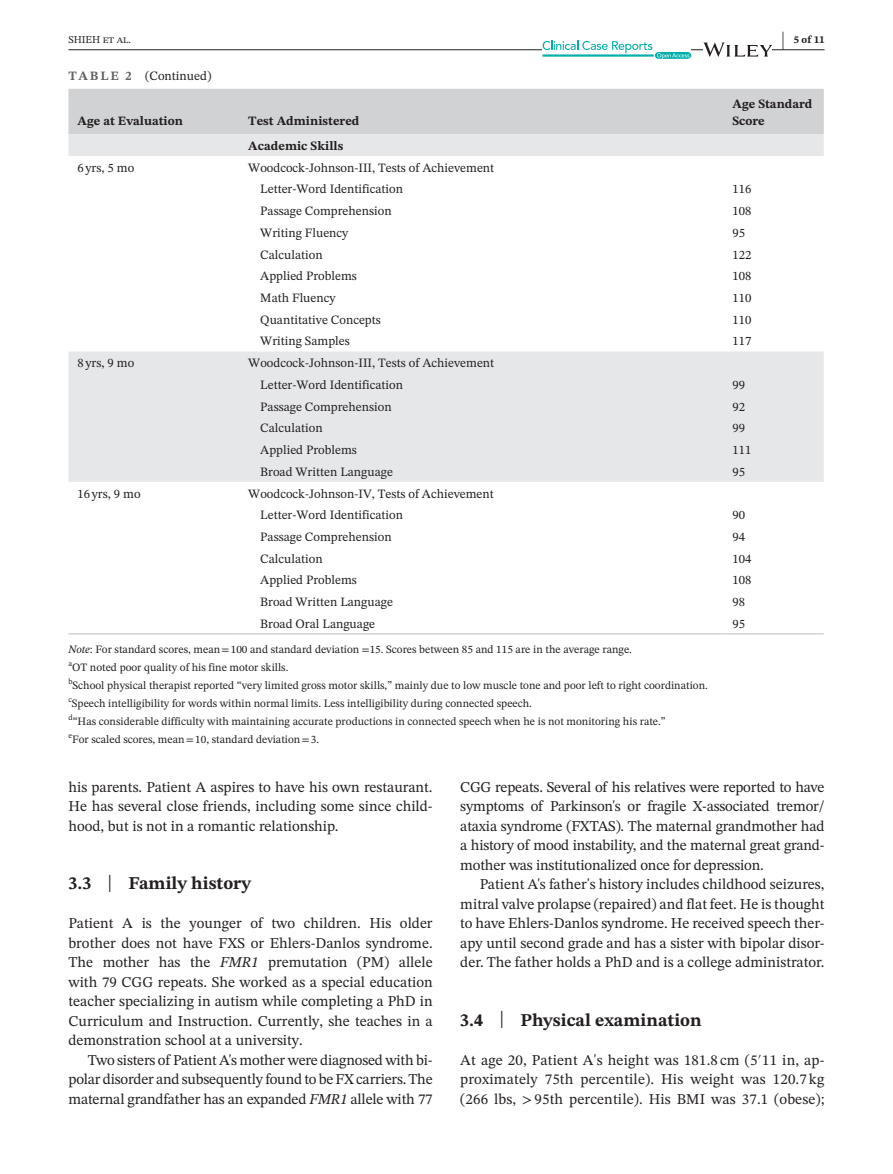
<style>
.page{position:relative;width:893px;height:1174px;background:#fff}
.page>*{position:absolute;margin:0;border:0;box-sizing:border-box;transform-origin:0 0}
.t1{font:700 21px "STIX Two Text";color:#231f20;scale:.42 1}
.t2{font:700 18px "STIX Two Text";color:#231f20}
.t3{font:15px/19.5px "STIX Two Text";color:#231f20;text-align:justify}
.t4{font:12.75px/21.8px "STIX Two Text";color:#231f20}
.t5{font:700 12.75px/17.2px "STIX Two Text";color:#231f20}
.t6{font:11.25px "STIX Two Text";color:#231f20}
.t7{font:10.5px "STIX Two Text";color:#231f20}
.t8{font:700 10.5px "STIX Two Text";color:#231f20}
.t9{font:7.8px "STIX Two Text";color:#231f20}
.s1{font-weight:700;color:#636366}
.s2{font-style:italic}
.s3{font-family:"STIX"}
.s4{font-weight:400;font-size:23.7px}
</style>
<div class="page">
<hr style="left:68px;top:49px;width:756px;height:1px;background:#231f20">
<svg style="left:542px;top:41px;width:149px;height:18px"></svg>
<svg style="left:703px;top:43px;width:69px;height:14px"></svg>
<div style="left:68px;top:89px;width:756px;height:45px;background:#d1d2d4"></div>
<svg style="left:68px;top:134px;width:756px;height:348px"></svg>
<hr style="left:68px;top:633px;width:171px;height:1px;background:#d1d2d4">
<hr style="left:239px;top:633px;width:484px;height:1px;background:#d1d2d4">
<hr style="left:723px;top:633px;width:101px;height:1px;background:#d1d2d4">
<h1 class="t1" style="left:782px;top:24px;width:8px">|</h1>
<p class="t7" style="left:68px;top:32px;width:64px">SHIEH et al.</p>
<p class="t8" style="left:794px;top:32px;width:32px">5 of 11</p>
<p class="t4" style="left:68px;top:65px;width:144px"><span class="s1">TABLE 2</span> (Continued)</p>
<p class="t5" style="left:77px;top:112px;width:107px">Age at Evaluation</p>
<p class="t5" style="left:248px;top:112px;width:113px">Test Administered</p>
<p class="t5" style="left:248px;top:137px;width:97px">Academic Skills</p>
<p class="t4" style="left:77px;top:156px;width:58px">6 yrs, 5 mo</p>
<p class="t4" style="left:260px;top:156px;width:235px;text-indent:-12px">Woodcock-Johnson-III, Tests of Achievement<br>Letter-Word Identification</p>
<p class="t5" style="left:732px;top:95px;width:82px">Age Standard<br>Score</p>
<p class="t4" style="left:732px;top:178px;width:20px">116</p>
<p class="t4" style="left:260px;top:200px;width:133px">Passage Comprehension</p>
<p class="t4" style="left:732px;top:200px;width:20px">108</p>
<p class="t4" style="left:260px;top:222px;width:90px">Writing Fluency</p>
<p class="t4" style="left:732px;top:222px;width:14px">95</p>
<p class="t4" style="left:260px;top:243px;width:64px">Calculation</p>
<p class="t4" style="left:732px;top:243px;width:20px">122</p>
<p class="t4" style="left:260px;top:265px;width:98px">Applied Problems</p>
<p class="t4" style="left:732px;top:265px;width:20px">108</p>
<p class="t4" style="left:260px;top:287px;width:77px">Math Fluency</p>
<p class="t4" style="left:732px;top:287px;width:20px">110</p>
<p class="t4" style="left:260px;top:308px;width:122px">Quantitative Concepts</p>
<p class="t4" style="left:732px;top:308px;width:20px">110</p>
<p class="t4" style="left:260px;top:330px;width:91px">Writing Samples</p>
<p class="t4" style="left:732px;top:330px;width:20px">117</p>
<p class="t4" style="left:77px;top:352px;width:58px">8 yrs, 9 mo</p>
<p class="t4" style="left:260px;top:352px;width:235px;text-indent:-12px">Woodcock-Johnson-III, Tests of Achievement<br>Letter-Word Identification</p>
<p class="t4" style="left:732px;top:374px;width:14px">99</p>
<p class="t4" style="left:260px;top:395px;width:133px">Passage Comprehension</p>
<p class="t4" style="left:732px;top:395px;width:14px">92</p>
<p class="t4" style="left:260px;top:417px;width:64px">Calculation</p>
<p class="t4" style="left:732px;top:417px;width:14px">99</p>
<p class="t4" style="left:260px;top:439px;width:98px">Applied Problems</p>
<p class="t4" style="left:732px;top:439px;width:20px">111</p>
<p class="t4" style="left:260px;top:460px;width:134px">Broad Written Language</p>
<p class="t4" style="left:732px;top:460px;width:14px">95</p>
<p class="t4" style="left:77px;top:482px;width:65px">16 yrs, 9 mo</p>
<p class="t4" style="left:260px;top:482px;width:235px;text-indent:-12px">Woodcock-Johnson-IV, Tests of Achievement<br>Letter-Word Identification</p>
<p class="t4" style="left:732px;top:504px;width:14px">90</p>
<p class="t4" style="left:260px;top:526px;width:133px">Passage Comprehension</p>
<p class="t4" style="left:732px;top:526px;width:14px">94</p>
<p class="t4" style="left:260px;top:547px;width:64px">Calculation</p>
<p class="t4" style="left:732px;top:547px;width:20px">104</p>
<p class="t4" style="left:260px;top:569px;width:98px">Applied Problems</p>
<p class="t4" style="left:732px;top:569px;width:20px">108</p>
<p class="t4" style="left:260px;top:591px;width:134px">Broad Written Language</p>
<p class="t4" style="left:732px;top:591px;width:14px">98</p>
<p class="t4" style="left:260px;top:612px;width:116px">Broad Oral Language</p>
<p class="t4" style="left:732px;top:612px;width:14px">95</p>
<p class="t6" style="left:68px;top:641px;width:565px"><span class="s2">Note</span>: For standard scores, mean<span class="s3">=</span>100 and standard deviation <span class="s3">=</span>15. Scores between 85 and 115 are in the average range.</p>
<p class="t9" style="left:68px;top:657px;width:5px">a</p>
<p class="t6" style="left:72px;top:659px;width:218px">OT noted poor quality of his fine motor skills.</p>
<p class="t9" style="left:68px;top:675px;width:6px">b</p>
<p class="t6" style="left:73px;top:677px;width:637px">School physical therapist reported “very limited gross motor skills,” mainly due to low muscle tone and poor left to right coordination.</p>
<p class="t9" style="left:68px;top:693px;width:5px">c</p>
<p class="t6" style="left:72px;top:695px;width:462px">Speech intelligibility for words within normal limits. Less intelligibility during connected speech.</p>
<p class="t9" style="left:68px;top:711px;width:6px">d</p>
<p class="t6" style="left:73px;top:713px;width:595px">“Has considerable difficulty with maintaining accurate productions in connected speech when he is not monitoring his rate.”</p>
<p class="t9" style="left:68px;top:729px;width:5px">e</p>
<p class="t6" style="left:72px;top:731px;width:249px">For scaled scores, mean<span class="s3">=</span>10, standard deviation<span class="s3">=</span>3.</p>
<p class="t3" style="left:68px;top:777px;width:366px">his parents. Patient A aspires to have his own restaurant.<br>He has several close friends, including some since child&shy;hood, but is not in a romantic relationship.</p>
<p class="t2" style="left:68px;top:870px;width:184px">3.3 <span class="s4">|</span> Family history</p>
<p class="t3" style="left:68px;top:913px;width:366px">Patient A is the younger of two children. His older brother does not have FXS or Ehlers-Danlos syndrome.<br>The mother has the <span class="s2">FMR1</span> premutation (PM) allele with 79 CGG repeats. She worked as a special education teacher specializing in autism while completing a PhD in Curriculum and Instruction. Currently, she teaches in a demonstration school at a university.</p>
<p class="t3" style="left:68px;top:1050px;width:366px;text-indent:20px">Two sisters of Patient A's mother were diagnosed with bi&shy;polar disorder and subsequently found to be FX carriers. The maternal grandfather has an expanded <span class="s2">FMR1</span> allele with 77</p>
<p class="t3" style="left:460px;top:777px;width:366px">CGG repeats. Several of his relatives were reported to have symptoms of Parkinson's or fragile X-associated tremor/ ataxia syndrome (FXTAS). The maternal grandmother had a history of mood instability, and the maternal great grand&shy;mother was institutionalized once for depression.</p>
<p class="t3" style="left:460px;top:874px;width:366px;text-indent:20px">Patient A's father's history includes childhood seizures, mitral valve prolapse (repaired) and flat feet. He is thought to have Ehlers-Danlos syndrome. He received speech ther&shy;apy until second grade and has a sister with bipolar disor&shy;der. The father holds a PhD and is a college administrator.</p>
<p class="t2" style="left:460px;top:1007px;width:243px">3.4 <span class="s4">|</span> Physical examination</p>
<p class="t3" style="left:460px;top:1050px;width:366px">At age 20, Patient A's height was 181.8 cm (5<span class="s3">′</span>11 in, ap&shy;proximately 75th percentile). His weight was 120.7 kg (266 lbs, <span class="s3">&gt;</span>95th percentile). His BMI was 37.1 (obese);</p>
</div>
